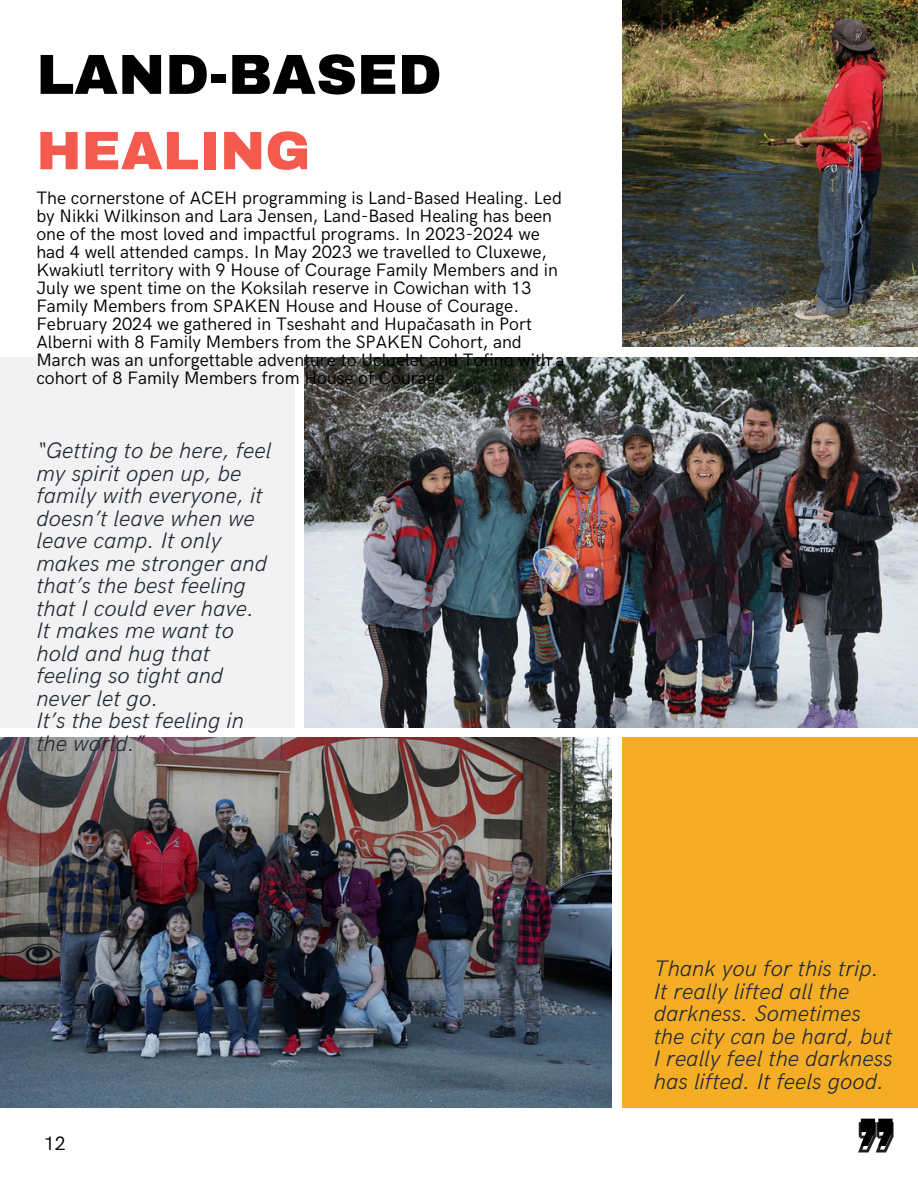
<style>
.page{position:relative;width:918px;height:1188px;background:#fff}
.page>*{position:absolute;margin:0;border:0;box-sizing:border-box;transform-origin:0 0}
.t1{font:900 76.65px "Archivo";color:#000}
.t2{font:900 56.55px "Archivo";color:#000}
.t3{font:900 54.3px "Archivo";color:#f45a4e}
.t4{font:italic 300 22.5px/22.5px "HK Grotesk";color:#232a34}
.t5{font:19.5px "HK Grotesk";color:#000}
.t6{font:18px/18px "HK Grotesk";color:#000}
</style>
<div class="page">
<img style="left:0;top:0;width:918px;height:1153px">
<p class="t2" style="left:36px;top:44px;width:407px">LAND-BASED</p>
<p class="t3" style="left:36px;top:122px;width:276px">HEALING</p>
<p class="t6" style="left:36px;top:190px;width:530px">The cornerstone of ACEH programming is Land-Based Healing. Led by Nikki Wilkinson and Lara Jensen, Land-Based Healing has been one of the most loved and impactful programs. In 2023-2024 we had 4 well attended camps. In May 2023 we travelled to Cluxewe, Kwakiutl territory with 9 House of Courage Family Members and in July we spent time on the Koksilah reserve in Cowichan with 13<br>Family Members from SPAKEN House and House of Courage.<br>February 2024 we gathered in Tseshaht and Hupačasath in Port Alberni with 8 Family Members from the SPAKEN Cohort, and March was an unforgettable adventure to Ucluelet and Tofino with a cohort of 8 Family Members from House of Courage.</p>
<p class="t4" style="left:36px;top:440px;width:237px">“Getting to be here, feel my spirit open up, be family with everyone, it doesn’t leave when we leave camp. It only makes me stronger and that’s the best feeling that I could ever have.<br>It makes me want to hold and hug that feeling so tight and never let go.<br>It’s the best feeling in the world.”</p>
<h1 class="t5" style="left:44px;top:1132px;width:23px">12</h1>
<p class="t4" style="left:654px;top:958px;width:240px">Thank you for this trip.<br>It really lifted all the darkness. Sometimes the city can be hard, but<br>I really feel the darkness has lifted. It feels good.</p>
<p class="t1" style="left:896px;top:1161px;width:40px;rotate:-180deg">“</p>
</div>
